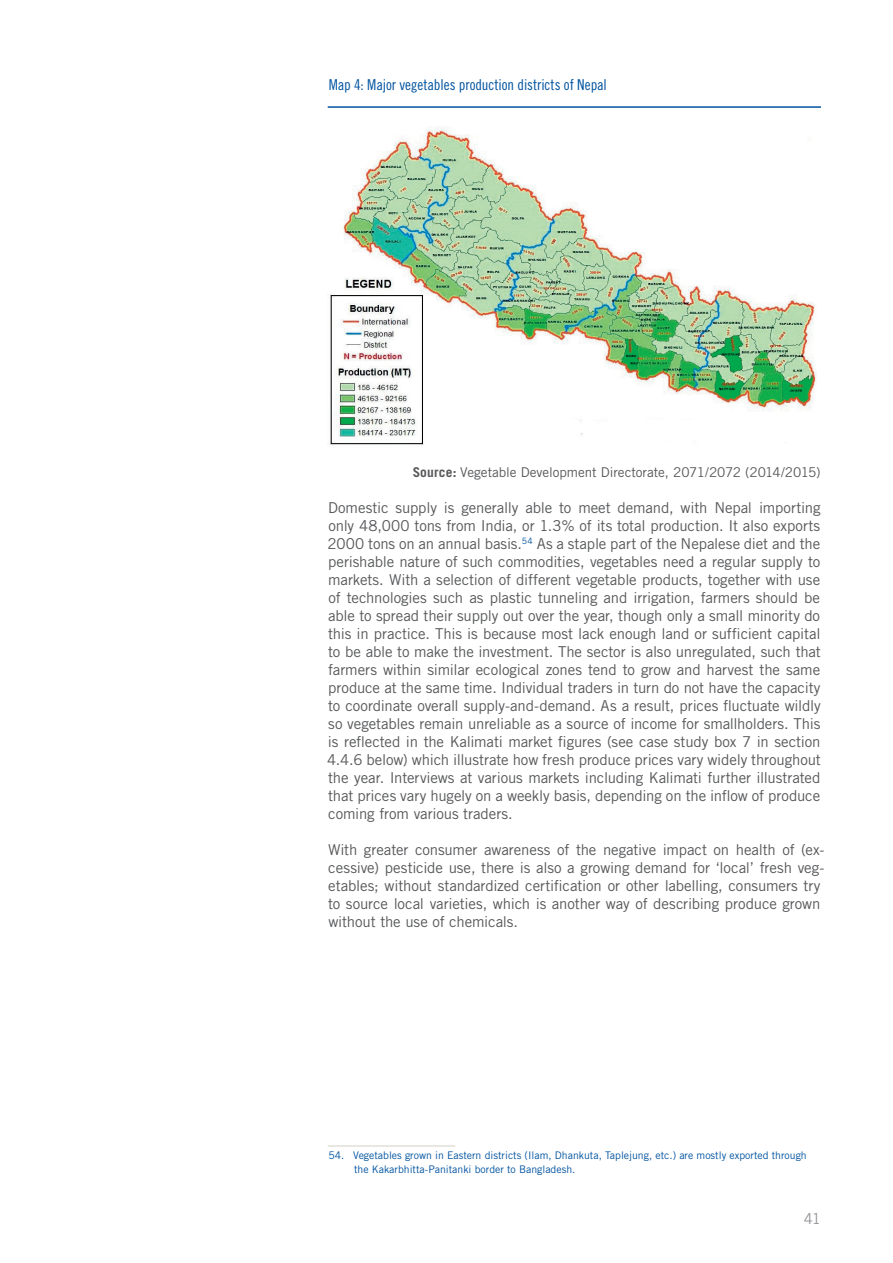
<style>
.page{position:relative;width:893px;height:1263px;background:#fff}
.page>*{position:absolute;margin:0;border:0;box-sizing:border-box;transform-origin:0 0}
.t1{font:15px/18px "Trade Gothic LT Std";letter-spacing:-.01em;color:#57585a;text-align:justify}
.Titolo_grafico_tabel{font:15px "Trade Gothic LT Std Cn 18";letter-spacing:-.005em;color:#0153a0}
.t2{font:15px "Trade Gothic LT Std";color:#939598}
.Nota_grafico_tabella{font:13.5px "Trade Gothic LT Std";letter-spacing:-.005em;color:#57585a}
.Note_pie_di_pagina{font:10.5px/13.5px "Trade Gothic LT Std";color:#0153a0}
.s1{font-weight:700}
</style>
<div class="page">
<hr style="left:328px;top:1145px;width:127px;height:1px;background:#d9d5cd">
<img style="left:329px;top:126px;width:488px;height:319px">
<hr style="left:328px;top:106px;width:493px;height:2px;background:#0153a0">
<p class="Titolo_grafico_tabel" style="left:329px;top:76px;width:280px">Map 4: Major vegetables production districts of Nepal</p>
<p class="Nota_grafico_tabella" style="left:413px;top:464px;width:410px"><span class="s1">Source:</span> Vegetable Development Directorate, 2071/2072 (2014/2015)</p>
<p class="t1" style="left:327px;top:498px;width:495px">Domestic supply is generally able to meet demand, with Nepal importing only 48,000 tons from India, or 1.3% of its total production. It also exports 2000 tons on an annual basis.<sup>54</sup> As a staple part of the Nepalese diet and the perishable nature of such commodities, vegetables need a regular supply to markets. With a selection of different vegetable products, together with use of technologies such as plastic tunneling and irrigation, farmers should be able to spread their supply out over the year, though only a small minority do this in practice. This is because most lack enough land or sufficient capital to be able to make the investment. The sector is also unregulated, such that farmers within similar ecological zones tend to grow and harvest the same produce at the same time. Individual traders in turn do not have the capacity to coordinate overall supply-and-demand. As a result, prices fluctuate wildly so vegetables remain unreliable as a source of income for smallholders. This is reflected in the Kalimati market figures (see case study box 7 in section 4.4.6 below) which illustrate how fresh produce prices vary widely throughout the year. Interviews at various markets including Kalimati further illustrated that prices vary hugely on a weekly basis, depending on the inflow of produce coming from various traders.</p>
<p class="t1" style="left:328px;top:840px;width:498px;text-align:left">With greater consumer awareness of the negative impact on health of (ex&shy;cessive) pesticide use, there is also a growing demand for ‘local’ fresh veg&shy;etables; without standardized certification or other labelling, consumers try to source local varieties, which is another way of describing produce grown without the use of chemicals.</p>
<p class="Note_pie_di_pagina" style="left:354px;top:1149px;width:454px;text-indent:-26px">54. Vegetables grown in Eastern districts (Ilam, Dhankuta, Taplejung, etc.) are mostly exported through the Kakarbhitta-Panitanki border to Bangladesh.</p>
<p class="t2" style="left:804px;top:1210px;width:19px">41</p>
</div>
